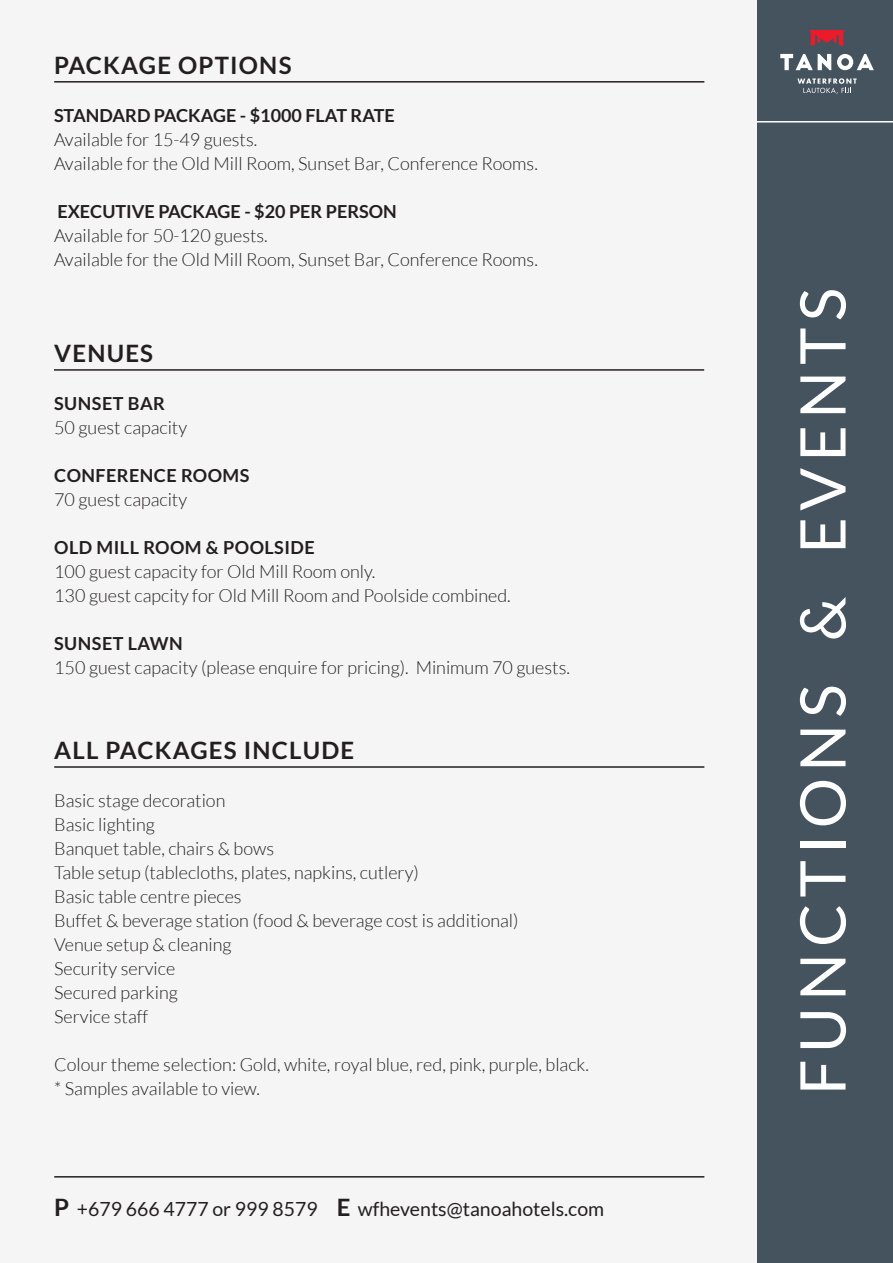
<style>
.page{position:relative;width:893px;height:1263px;background:#fff}
.page>*{position:absolute;margin:0;border:0;box-sizing:border-box;transform-origin:0 0}
.t1{font:63px "Lato";letter-spacing:.1em;color:#fff}
.t2{font:700 24px "Lato";letter-spacing:.05em;color:#231f20}
.t3{font:19.5px "Lato";color:#231f20}
.t4{font:300 18px/24px "Lato";color:#231f20}
.t5{font:700 18px "Lato";color:#231f20}
.t6{font:700 18px "Lato";letter-spacing:.025em;color:#231f20}
.s1{font-weight:700;font-size:24px}
</style>
<div class="page">
<div style="left:757px;top:0;width:136px;height:1263px;background:#45535f"></div>
<div style="left:0;top:0;width:757px;height:1263px;background:#f5f5f6"></div>
<svg style="left:780px;top:54px;width:51px;height:16px"></svg>
<svg style="left:837px;top:54px;width:37px;height:16px"></svg>
<svg style="left:808px;top:30px;width:37px;height:16px"></svg>
<svg style="left:797px;top:78px;width:60px;height:16px"></svg>
<hr style="left:757px;top:121px;width:136px;height:2px;background:#fff">
<hr style="left:54px;top:369px;width:650px;height:2px;background:#231f20">
<hr style="left:54px;top:81px;width:650px;height:2px;background:#231f20">
<hr style="left:54px;top:1176px;width:650px;height:1px;background:#231f20">
<hr style="left:54px;top:766px;width:650px;height:2px;background:#231f20">
<h2 class="t2" style="left:54px;top:51px;width:239px">PACKAGE OPTIONS</h2>
<p class="t5" style="left:54px;top:105px;width:342px">STANDARD PACKAGE - $1000 FLAT RATE</p>
<p class="t4" style="left:54px;top:127px;width:485px">Available for 15-49 guests.<br>Available for the Old Mill Room, Sunset Bar, Conference Rooms.</p>
<p class="t5" style="left:57px;top:201px;width:341px">EXECUTIVE PACKAGE - $20 PER PERSON</p>
<p class="t4" style="left:54px;top:223px;width:485px">Available for 50-120 guests.<br>Available for the Old Mill Room, Sunset Bar, Conference Rooms.</p>
<h2 class="t2" style="left:54px;top:339px;width:100px">VENUES</h2>
<p class="t6" style="left:54px;top:393px;width:112px">SUNSET BAR</p>
<p class="t4" style="left:54px;top:415px;width:134px">50 guest capacity</p>
<p class="t6" style="left:54px;top:465px;width:197px">CONFERENCE ROOMS</p>
<p class="t4" style="left:54px;top:487px;width:134px">70 guest capacity</p>
<p class="t6" style="left:54px;top:537px;width:262px">OLD MILL ROOM &amp; POOLSIDE</p>
<p class="t4" style="left:54px;top:559px;width:458px">100 guest capacity for Old Mill Room only.<br>130 guest capcity for Old Mill Room and Poolside combined.</p>
<p class="t6" style="left:54px;top:633px;width:130px">SUNSET LAWN</p>
<p class="t4" style="left:54px;top:655px;width:517px">150 guest capacity (please enquire for pricing). Minimum 70 guests.</p>
<h2 class="t2" style="left:54px;top:736px;width:301px">ALL PACKAGES INCLUDE</h2>
<p class="t4" style="left:54px;top:788px;width:466px">Basic stage decoration<br>Basic lighting<br>Banquet table, chairs &amp; bows<br>Table setup (tablecloths, plates, napkins, cutlery)<br>Basic table centre pieces<br>Buffet &amp; beverage station (food &amp; beverage cost is additional)<br>Venue setup &amp; cleaning<br>Security service<br>Secured parking<br>Service staff</p>
<p class="t4" style="left:54px;top:1052px;width:536px">Colour theme selection: Gold, white, royal blue, red, pink, purple, black. * Samples available to view.</p>
<p class="t3" style="left:54px;top:1198px;width:552px"><span class="s1">P</span> +679 666 4777 or 999 8579 <span class="s1">E</span> wfhevents@tanoahotels.com</p>
<h1 class="t1" style="left:788px;top:1095px;width:809px;rotate:-90deg">FUNCTIONS &amp; EVENTS</h1>
</div>
